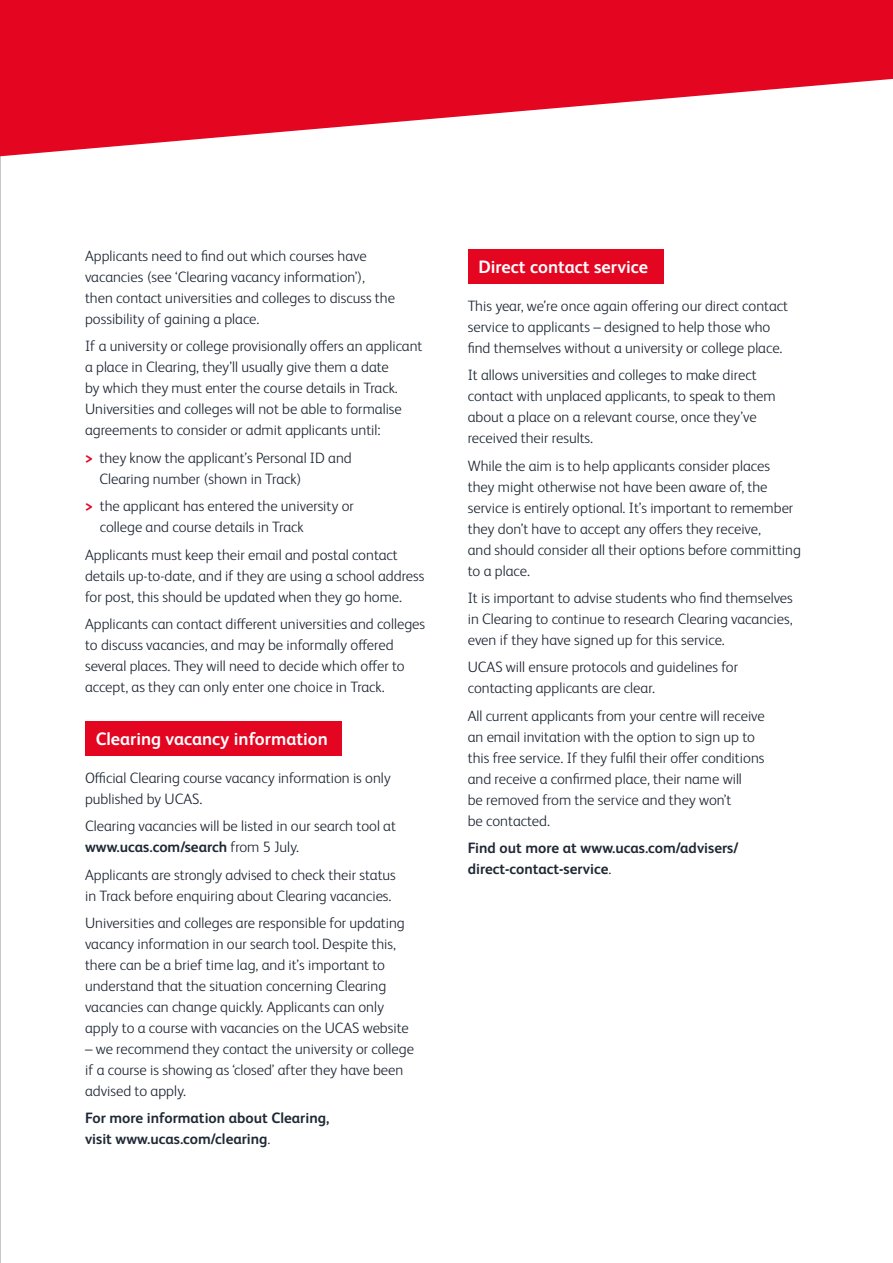
<style>
.page{position:relative;width:893px;height:1263px;background:#fff}
.page>*{position:absolute;margin:0;border:0;box-sizing:border-box;transform-origin:0 0}
.t1{font:700 18px "FS Albert Pro";color:#fff}
.t2{font:300 15px/21px "FS Albert Pro";color:#1f2834}
.t3{font:700 15px/21px "FS Albert Pro";color:#1f2834}
.s1{font-weight:700;color:#e40521}
.s2{font-weight:700}
.s3{font-weight:300}
</style>
<div class="page">
<div style="left:85px;top:721px;width:256px;height:34px;background:#e40521"></div>
<div style="left:468px;top:249px;width:195px;height:34px;background:#e40521"></div>
<svg style="left:0;top:0;width:893px;height:156px;fill:#e40521"></svg>
<p class="t2" style="left:85px;top:244px;width:311px">Applicants need to find out which courses have vacancies (see ‘Clearing vacancy information’), then contact universities and colleges to discuss the possibility of gaining a place.</p>
<p class="t2" style="left:85px;top:335px;width:339px">If a university or college provisionally offers an applicant a place in Clearing, they’ll usually give them a date<br>by which they must enter the course details in Track.<br>Universities and colleges will not be able to formalise agreements to consider or admit applicants until:</p>
<p class="t2" style="left:99px;top:446px;width:254px;text-indent:-14px"><span class="s1">&gt;</span> they know the applicant’s Personal ID and<br>Clearing number (shown in Track)</p>
<p class="t2" style="left:100px;top:495px;width:256px;text-indent:-15px"><span class="s1">&gt;</span> the applicant has entered the university or college and course details in Track</p>
<p class="t2" style="left:85px;top:543px;width:341px">Applicants must keep their email and postal contact details up-to-date, and if they are using a school address for post, this should be updated when they go home.</p>
<p class="t2" style="left:85px;top:612px;width:342px">Applicants can contact different universities and colleges to discuss vacancies, and may be informally offered several places. They will need to decide which offer to accept, as they can only enter one choice in Track.</p>
<p class="t1" style="left:96px;top:726px;width:234px">Clearing vacancy information</p>
<p class="t2" style="left:85px;top:766px;width:307px">Official Clearing course vacancy information is only published by UCAS.</p>
<p class="t2" style="left:85px;top:815px;width:312px">Clearing vacancies will be listed in our search tool at <span class="s2">www.ucas.com/search</span> from 5 July.</p>
<p class="t2" style="left:85px;top:863px;width:312px">Applicants are strongly advised to check their status in Track before enquiring about Clearing vacancies.</p>
<p class="t2" style="left:85px;top:911px;width:325px">Universities and colleges are responsible for updating vacancy information in our search tool. Despite this, there can be a brief time lag, and it’s important to understand that the situation concerning Clearing vacancies can change quickly. Applicants can only apply to a course with vacancies on the UCAS website</p>
<p class="t2" style="left:85px;top:1037px;width:331px">– we recommend they contact the university or college if a course is showing as ‘closed’ after they have been advised to apply.</p>
<p class="t3" style="left:85px;top:1107px;width:246px">For more information about Clearing, visit www.ucas.com/clearing<span class="s3">.</span></p>
<p class="t1" style="left:478px;top:255px;width:171px">Direct contact service</p>
<p class="t2" style="left:468px;top:294px;width:322px">This year, we’re once again offering our direct contact service to applicants – designed to help those who find themselves without a university or college place.</p>
<p class="t2" style="left:468px;top:364px;width:310px">It allows universities and colleges to make direct contact with unplaced applicants, to speak to them about a place on a relevant course, once they’ve received their results.</p>
<p class="t2" style="left:468px;top:454px;width:335px">While the aim is to help applicants consider places<br>they might otherwise not have been aware of, the service is entirely optional. It’s important to remember they don’t have to accept any offers they receive,<br>and should consider all their options before committing to a place.</p>
<p class="t2" style="left:468px;top:586px;width:327px;text-align:justify">It is important to advise students who find themselves in Clearing to continue to research Clearing vacancies, even if they have signed up for this service.</p>
<p class="t2" style="left:468px;top:656px;width:272px">UCAS will ensure protocols and guidelines for contacting applicants are clear.</p>
<p class="t2" style="left:468px;top:704px;width:299px">All current applicants from your centre will receive an email invitation with the option to sign up to this free service. If they fulfil their offer conditions and receive a confirmed place, their name will<br>be removed from the service and they won’t<br>be contacted.</p>
<p class="t3" style="left:468px;top:837px;width:272px">Find out more at www.ucas.com/advisers/ direct-contact-service<span class="s3">.</span></p>
</div>
